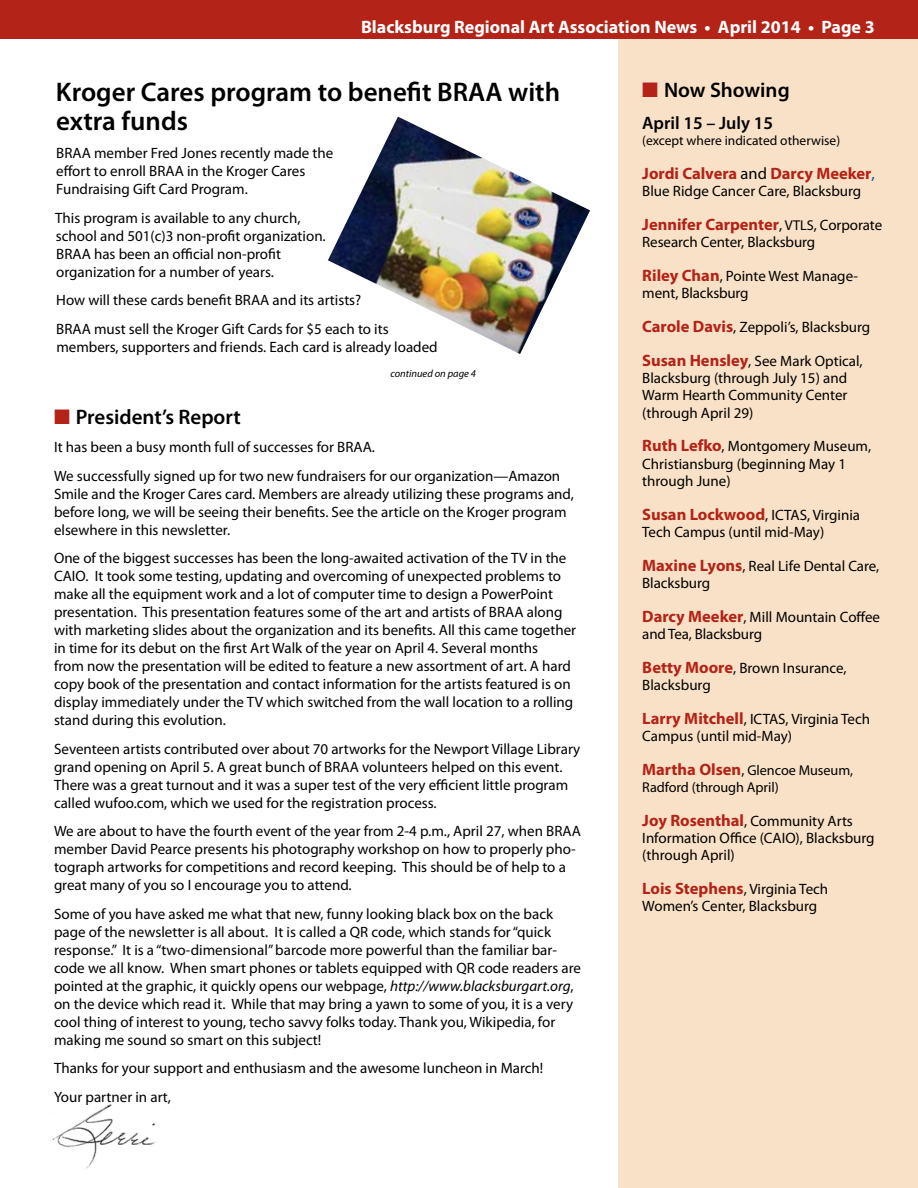
<style>
.page{position:relative;width:918px;height:1188px;background:#fff}
.page>*{position:absolute;margin:0;border:0;box-sizing:border-box;transform-origin:0 0}
.t1{font:600 27px/28.5px "Myriad Pro";color:#000}
.t2{font:600 21px "Myriad Pro";color:#000}
.t3{font:700 18px "Myriad Pro";color:#fff}
.t4{font:600 18px "Myriad Pro";color:#000}
.t5{font:700 16.5px "Myriad Pro";color:#b32317}
.t6{font:15px/18px "Myriad Pro";color:#000}
.t7{font:14.25px/17.2px "Myriad Pro";letter-spacing:-.005em;color:#000}
.t8{font:13.5px "Myriad Pro";color:#000}
.t9{font:italic 10.5px "Myriad Pro";color:#000}
.s1{color:#b32317}
.s2{font-style:italic}
.s3{font-weight:400;color:#000}
.s4{font-weight:400;color:#004792}
.s5{font-weight:400;font-size:15px;color:#000}
.s6{font-weight:400;font-size:14.25px;color:#000}
.s7{font-weight:700;font-size:16.5px;color:#b32317}
.s8{font-size:15px}
</style>
<div class="page">
<img style="left:50px;top:1104px;width:105px;height:65px">
<div style="left:619px;top:39px;width:299px;height:1149px;background:#f8e1c6"></div>
<div style="left:0;top:1px;width:918px;height:38px;background:#b32317"></div>
<img style="left:328px;top:117px;width:262px;height:237px">
<p class="t3" style="left:361px;top:16px;width:515px">Blacksburg Regional Art Association News • April 2014 • Page 3</p>
<h1 class="t1" style="left:56px;top:77px;width:506px">Kroger Cares program to benefit BRAA with extra funds</h1>
<p class="t6" style="left:56px;top:144px;width:279px">BRAA member Fred Jones recently made the effort to enroll BRAA in the Kroger Cares<br>Fundraising Gift Card Program.</p>
<p class="t6" style="left:55px;top:208px;width:272px">This program is available to any church, school and 501(c)3 non-profit organization.<br>BRAA has been an official non-profit organization for a number of years.</p>
<p class="t6" style="left:56px;top:286px;width:334px;line-height:28.5px">How will these cards benefit BRAA and its artists?<br>BRAA must sell the Kroger Gift Cards for $5 each to its</p>
<p class="t6" style="left:56px;top:337px;width:383px">members, supporters and friends. Each card is already loaded</p>
<p class="t9" style="left:390px;top:367px;width:87px">continued on page 4</p>
<h2 class="t2" style="left:54px;top:403px;width:188px"><span class="s1">■</span> President’s Report</h2>
<p class="t6" style="left:54px;top:433px;width:508px;line-height:28.5px">It has been a busy month full of successes for BRAA.<br>We successfully signed up for two new fundraisers for our organization—Amazon</p>
<p class="t6" style="left:54px;top:484px;width:522px">Smile and the Kroger Cares card. Members are already utilizing these programs and, before long, we will be seeing their benefits. See the article on the Kroger program elsewhere in this newsletter.</p>
<p class="t6" style="left:54px;top:549px;width:524px">One of the biggest successes has been the long-awaited activation of the TV in the CAIO. It took some testing, updating and overcoming of unexpected problems to make all the equipment work and a lot of computer time to design a PowerPoint presentation. This presentation features some of the art and artists of BRAA along with marketing slides about the organization and its benefits. All this came together in time for its debut on the first Art Walk of the year on April 4. Several months<br>from now the presentation will be edited to feature a new assortment of art. A hard copy book of the presentation and contact information for the artists featured is on display immediately under the TV which switched from the wall location to a rolling stand during this evolution.</p>
<p class="t6" style="left:54px;top:739px;width:528px">Seventeen artists contributed over about 70 artworks for the Newport Village Library grand opening on April 5. A great bunch of BRAA volunteers helped on this event.<br>There was a great turnout and it was a super test of the very efficient little program called wufoo.com, which we used for the registration process.</p>
<p class="t6" style="left:54px;top:822px;width:528px">We are about to have the fourth event of the year from 2-4 p.m., April 27, when BRAA member David Pearce presents his photography workshop on how to properly pho&shy;tograph artworks for competitions and record keeping. This should be of help to a great many of you so I encourage you to attend.</p>
<p class="t6" style="left:54px;top:904px;width:529px">Some of you have asked me what that new, funny looking black box on the back page of the newsletter is all about. It is called a QR code, which stands for “quick response.” It is a “two-dimensional” barcode more powerful than the familiar bar&shy;code we all know. When smart phones or tablets equipped with QR code readers are pointed at the graphic, it quickly opens our webpage, <span class="s2">http://www.blacksburgart.org</span>, on the device which read it. While that may bring a yawn to some of you, it is a very cool thing of interest to young, techo savvy folks today. Thank you, Wikipedia, for making me sound so smart on this subject!</p>
<p class="t6" style="left:54px;top:1054px;width:491px;line-height:28.5px">Thanks for your support and enthusiasm and the awesome luncheon in March!<br>Your partner in art,</p>
<h2 class="t2" style="left:642px;top:77px;width:149px"><span class="s1">■</span> Now Showing</h2>
<p class="t4" style="left:642px;top:112px;width:132px">April 15 – July 15</p>
<p class="t8" style="left:642px;top:132px;width:199px">(except where indicated otherwise)</p>
<p class="t5" style="left:642px;top:163px;width:234px">Jordi Calvera <span class="s3">and</span> Darcy Meeker<span class="s4">,</span></p>
<p class="t6" style="left:642px;top:182px;width:221px">Blue Ridge Cancer Care, Blacksburg</p>
<p class="t5" style="left:642px;top:214px;width:241px">Jennifer Carpenter<span class="s5">,</span> <span class="s6">VTLS</span><span class="s5">, Corporate</span></p>
<p class="t6" style="left:642px;top:233px;width:175px">Research Center, Blacksburg</p>
<p class="t6" style="left:642px;top:267px;width:217px;line-height:17.2px"><span class="s7">Riley Chan</span>, Pointe West Manage&shy;ment, Blacksburg</p>
<p class="t6" style="left:642px;top:318px;width:230px"><span class="s7">Carole Davis</span>, Zeppoli’s, Blacksburg</p>
<p class="t6" style="left:642px;top:352px;width:222px;line-height:17.2px"><span class="s7">Susan Hensley</span>, See Mark Optical,<br>Blacksburg (through July 15) and<br>Warm Hearth Community Center (through April 29)</p>
<p class="t6" style="left:642px;top:437px;width:231px;line-height:17.2px"><span class="s7">Ruth Lefko</span>, Montgomery Museum,<br>Christiansburg (beginning May 1 through June)</p>
<p class="t6" style="left:642px;top:506px;width:219px;line-height:17.2px"><span class="s7">Susan Lockwood</span>, ICTAS, Virginia<br>Tech Campus (until mid-May)</p>
<p class="t6" style="left:642px;top:557px;width:238px;line-height:17.2px"><span class="s7">Maxine Lyons</span>, Real Life Dental Care,<br>Blacksburg</p>
<p class="t6" style="left:642px;top:608px;width:239px;line-height:17.2px"><span class="s7">Darcy Meeker</span>, Mill Mountain Coffee and Tea, Blacksburg</p>
<p class="t6" style="left:642px;top:659px;width:206px;line-height:17.2px"><span class="s7">Betty Moore</span>, Brown Insurance,<br>Blacksburg</p>
<p class="t6" style="left:642px;top:710px;width:229px;line-height:17.2px"><span class="s7">Larry Mitchell</span>, ICTAS, Virginia Tech<br>Campus (until mid-May)</p>
<p class="t7" style="left:642px;top:761px;width:212px"><span class="s7">Martha Olsen</span><span class="s8">,</span> Glencoe Museum,<br>Radford (through April)</p>
<p class="t6" style="left:642px;top:812px;width:234px;line-height:17.2px"><span class="s7">Joy Rosenthal</span>, Community Arts<br>Information Office (CAIO), Blacksburg (through April)</p>
<p class="t6" style="left:642px;top:880px;width:187px;line-height:17.2px"><span class="s7">Lois Stephens</span>, Virginia Tech<br>Women’s Center, Blacksburg</p>
</div>
